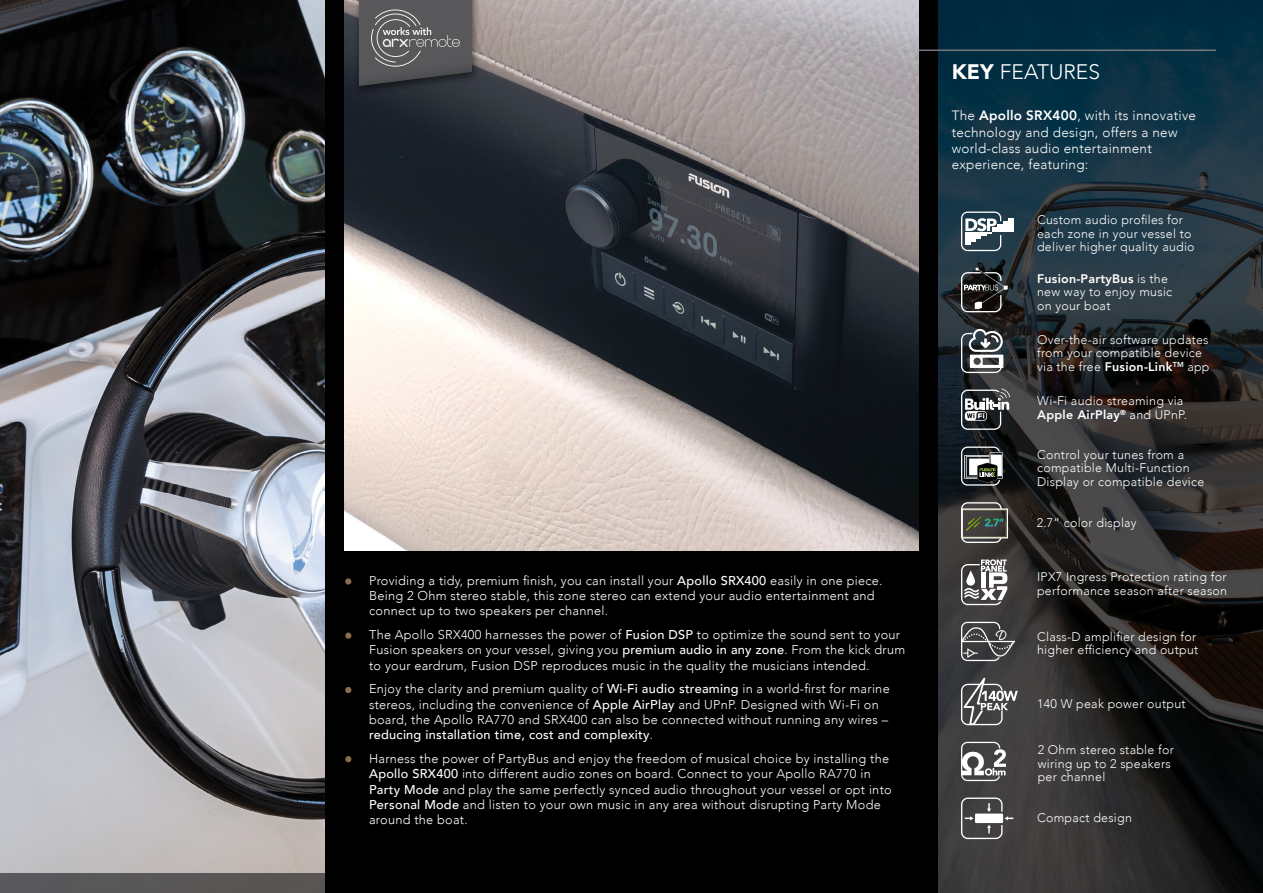
<style>
.page{position:relative;width:1263px;height:893px;background:#fff}
.page>*{position:absolute;margin:0;border:0;box-sizing:border-box;transform-origin:0 0}
.t1{font:300 21px "Avenir";color:#fff}
.t2{font:300 13.5px/16.2px "Avenir";letter-spacing:.02em;color:#fff}
.t3{font:300 12.75px/15.3px "Avenir";letter-spacing:.02em;color:#fff}
.t4{font:300 12.45px/13.5px "Avenir";letter-spacing:.02em;color:#fff}
.s1{font-weight:500}
.s2{font-weight:900}
.s3{font-weight:800}
</style>
<div class="page">
<div style="left:0;top:0;width:938px;height:893px;background:#000"></div>
<img style="left:0;top:0;width:325px;height:873px">
<img style="left:344px;top:0;width:575px;height:551px">
<svg style="left:938px;top:0;width:325px;height:893px;background:#212b30"></svg>
<hr style="left:918px;top:50px;width:298px;height:1px;background:#77787b">
<div style="left:997px;top:225px;width:6px;height:7px;background:#fff"></div>
<div style="left:1003px;top:221px;width:5px;height:11px;background:#fff"></div>
<div style="left:1008px;top:218px;width:5px;height:14px;background:#fff"></div>
<svg style="left:961px;top:212px;width:40px;height:39px"></svg>
<svg style="left:961px;top:268px;width:47px;height:44px;background:#3e3e3e"></svg>
<svg style="left:961px;top:329px;width:42px;height:44px"></svg>
<svg style="left:961px;top:502px;width:47px;height:41px;background:#636661"></svg>
<img style="left:966px;top:517px;width:15px;height:13px">
<svg style="left:961px;top:678px;width:57px;height:47px;background:#6e6d6e"></svg>
<svg style="left:961px;top:447px;width:42px;height:39px"></svg>
<svg style="left:961px;top:559px;width:46px;height:46px"></svg>
<svg style="left:961px;top:388px;width:49px;height:42px;background:#606264"></svg>
<svg style="left:961px;top:622px;width:54px;height:39px;background:#605f60"></svg>
<svg style="left:961px;top:742px;width:45px;height:39px"></svg>
<svg style="left:961px;top:797px;width:52px;height:42px"></svg>
<div style="left:353px;top:0;width:128px;height:97px;background:#000;opacity:.51"></div>
<svg style="left:359px;top:0;width:113px;height:86px;background:#5c5c5f"></svg>
<div style="left:0;top:873px;width:325px;height:20px;background:#595757"></div>
<div style="left:345px;top:578px;width:6px;height:7px;background:#886d4b;border-radius:50%"></div>
<div style="left:345px;top:632px;width:6px;height:7px;background:#886d4b;border-radius:50%"></div>
<svg style="left:345px;top:687px;width:6px;height:6px"></svg>
<svg style="left:345px;top:756px;width:6px;height:6px"></svg>
<p class="t3" style="left:369px;top:573px;width:515px">Providing a tidy, premium finish, you can install your <span class="s1">Apollo SRX400</span> easily in one piece.<br>Being 2 Ohm stereo stable, this zone stereo can extend your audio entertainment and connect up to two speakers per channel.</p>
<p class="t3" style="left:369px;top:627px;width:538px">The Apollo SRX400 harnesses the power of <span class="s1">Fusion DSP</span> to optimize the sound sent to your<br>Fusion speakers on your vessel, giving you <span class="s1">premium audio in any zone</span>. From the kick drum to your eardrum, Fusion DSP reproduces music in the quality the musicians intended.</p>
<p class="t3" style="left:369px;top:681px;width:522px">Enjoy the clarity and premium quality of <span class="s1">Wi-Fi audio streaming</span> in a world-first for marine stereos, including the convenience of <span class="s1">Apple AirPlay</span> and UPnP. Designed with Wi-Fi on board, the Apollo RA770 and SRX400 can also be connected without running any wires – <span class="s1">reducing installation time, cost and complexity</span>.</p>
<p class="t3" style="left:369px;top:751px;width:524px">Harness the power of PartyBus and enjoy the freedom of musical choice by installing the <span class="s1">Apollo SRX400</span> into different audio zones on board. Connect to your Apollo RA770 in <span class="s1">Party Mode</span> and play the same perfectly synced audio throughout your vessel or opt into <span class="s1">Personal Mode</span> and listen to your own music in any area without disrupting Party Mode around the boat.</p>
<h1 class="t1" style="left:952px;top:60px;width:150px"><span class="s2">KEY</span> FEATURES</h1>
<p class="t2" style="left:952px;top:108px;width:246px">The <span class="s3">Apollo SRX400</span>, with its innovative technology and design, offers a new world-class audio entertainment experience, featuring:</p>
<p class="t4" style="left:1037px;top:213px;width:159px">Custom audio profiles for each zone in your vessel to deliver higher quality audio</p>
<p class="t4" style="left:1037px;top:272px;width:137px"><span class="s3">Fusion-PartyBus</span> is the new way to enjoy music on your boat</p>
<p class="t4" style="left:1037px;top:333px;width:174px">Over-the-air software updates from your compatible device via the free <span class="s3">Fusion-Link</span><sup>TM</sup> app</p>
<p class="t4" style="left:1037px;top:394px;width:151px">Wi-Fi audio streaming via<br><span class="s3">Apple AirPlay</span><sup>®</sup> and UPnP.</p>
<p class="t4" style="left:1037px;top:448px;width:169px">Control your tunes from a compatible Multi-Function<br>Display or compatible device</p>
<p class="t4" style="left:1037px;top:516px;width:102px">2.7” color display</p>
<p class="t4" style="left:1037px;top:570px;width:191px">IPX7 Ingress Protection rating for performance season after season</p>
<p class="t4" style="left:1037px;top:630px;width:163px">Class-D amplifier design for higher efficiency and output</p>
<p class="t4" style="left:1037px;top:697px;width:150px">140 W peak power output</p>
<p class="t4" style="left:1038px;top:743px;width:138px">2 Ohm stereo stable for wiring up to 2 speakers per channel</p>
<p class="t4" style="left:1037px;top:810px;width:96px">Compact design</p>
</div>
